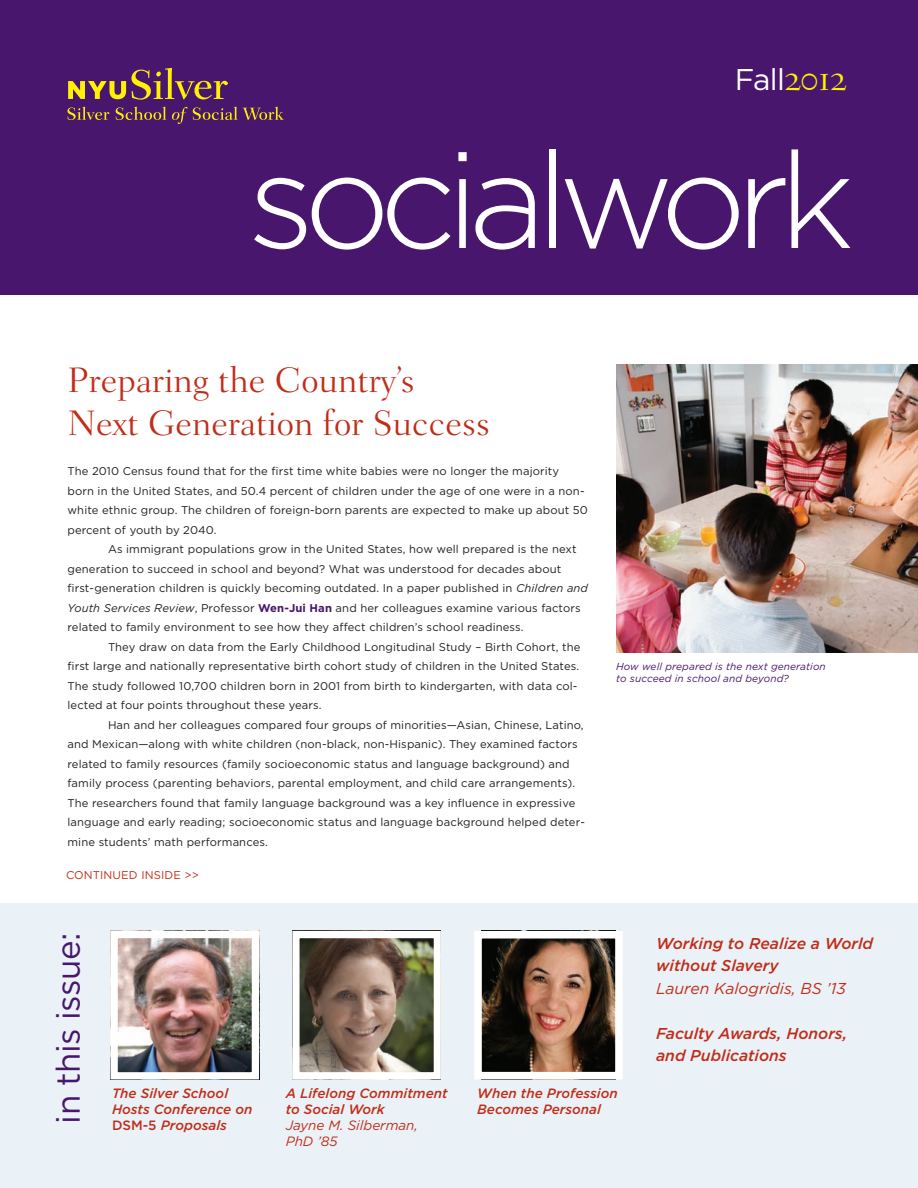
<style>
.page{position:relative;width:918px;height:1188px;background:#fff}
.page>*{position:absolute;margin:0;border:0;box-sizing:border-box;transform-origin:0 0}
.t1{font:300 135px "Gotham";letter-spacing:-.08em;color:#fff}
.t2{font:300 36px/43.2px "Fairfield LH";color:#c02d19}
.t3{font:33px "Gotham";letter-spacing:-.015em;color:#48166d}
.t4{font:30px "Gotham";color:#fff}
.t5{font:italic 500 15.75px/22.5px "Gotham";color:#c02d19}
.t6{font:italic 15.75px "Gotham";color:#c02d19}
.t7{font:italic 500 13.5px/16.2px "Gotham";color:#c02d19}
.t8{font:italic 13.5px/16.2px "Gotham";color:#c02d19}
.t9{font:11.25px/19.5px "Gotham";letter-spacing:.01em;color:#231f20}
.t10{font:11.25px "Gotham";letter-spacing:.01em;color:#c02d19}
.t11{font:italic 10.2px/12.1px "Gotham";letter-spacing:.01em;color:#48166d}
.s1{font-family:"Fairfield LH Light SC";font-size:39px;color:#fff101}
.s2{font-style:italic}
.s3{font-weight:700;color:#48166d}
.s4{font-style:normal}
</style>
<div class="page">
<div style="left:0;top:904px;width:918px;height:284px;background:#eaf2f7"></div>
<div style="left:0;top:0;width:918px;height:295px;background:#48166d"></div>
<svg style="left:68px;top:68px;width:160px;height:32px"></svg>
<svg style="left:68px;top:107px;width:41px;height:13px"></svg>
<svg style="left:116px;top:107px;width:50px;height:13px"></svg>
<svg style="left:172px;top:107px;width:112px;height:17px"></svg>
<img style="left:300px;top:939px;width:133px;height:132px">
<div style="left:292px;top:931px;width:149px;height:148px;border:7px solid #fff"></div>
<img style="left:119px;top:939px;width:132px;height:132px">
<div style="left:111px;top:931px;width:148px;height:148px;border:7px solid #fff"></div>
<img style="left:483px;top:940px;width:131px;height:130px">
<div style="left:474px;top:931px;width:149px;height:148px;border:8px solid #fff"></div>
<img style="left:616px;top:364px;width:302px;height:289px">
<h3 class="t4" style="left:735px;top:63px;width:114px">Fall<span class="s1">2012</span></h3>
<h1 class="t1" style="left:248px;top:127px;width:608px">socialwork</h1>
<h2 class="t2" style="left:68px;top:358px;width:424px">Preparing the Country’s<br>Next Generation for Success</h2>
<p class="t9" style="left:68px;top:461px;width:522px">The 2010 Census found that for the first time white babies were no longer the majority born in the United States, and 50.4 percent of children under the age of one were in a non&shy;white ethnic group. The children of foreign-born parents are expected to make up about 50 percent of youth by 2040.</p>
<p class="t9" style="left:68px;top:539px;width:522px;text-indent:40px">As immigrant populations grow in the United States, how well prepared is the next generation to succeed in school and beyond? What was understood for decades about first-generation children is quickly becoming outdated. In a paper published in <span class="s2">Children and Youth Services Review</span>, Professor <span class="s3">Wen-Jui Han</span> and her colleagues examine various factors related to family environment to see how they affect children’s school readiness.</p>
<p class="t9" style="left:68px;top:637px;width:514px;text-indent:40px">They draw on data from the Early Childhood Longitudinal Study – Birth Cohort, the first large and nationally representative birth cohort study of children in the United States.<br>The study followed 10,700 children born in 2001 from birth to kindergarten, with data col&shy;lected at four points throughout these years.</p>
<p class="t9" style="left:68px;top:715px;width:519px;text-indent:40px">Han and her colleagues compared four groups of minorities—Asian, Chinese, Latino, and Mexican—along with white children (non-black, non-Hispanic). They examined factors related to family resources (family socioeconomic status and language background) and family process (parenting behaviors, parental employment, and child care arrangements).<br>The researchers found that family language background was a key influence in expressive language and early reading; socioeconomic status and language background helped deter&shy;mine students’ math performances.</p>
<p class="t10" style="left:66px;top:869px;width:134px">CONTINUED INSIDE &gt;&gt;</p>
<p class="t11" style="left:616px;top:660px;width:211px">How well prepared is the next generation to succeed in school and beyond?</p>
<h3 class="t3" style="left:50px;top:1124px;width:192px;rotate:-90deg">in this issue:</h3>
<p class="t7" style="left:112px;top:1085px;width:142px">The Silver School<br>Hosts Conference on<br><span class="s4">DSM-5</span> Proposals</p>
<p class="t7" style="left:286px;top:1085px;width:164px">A Lifelong Commitment to Social Work</p>
<p class="t8" style="left:286px;top:1117px;width:134px">Jayne M. Silberman,<br>PhD ’85</p>
<p class="t7" style="left:477px;top:1085px;width:142px">When the Profession<br>Becomes Personal</p>
<h3 class="t5" style="left:656px;top:932px;width:218px">Working to Realize a World without Slavery</h3>
<h3 class="t6" style="left:656px;top:980px;width:191px">Lauren Kalogridis, BS ’13</h3>
<h3 class="t5" style="left:656px;top:1022px;width:193px">Faculty Awards, Honors, and Publications</h3>
</div>
